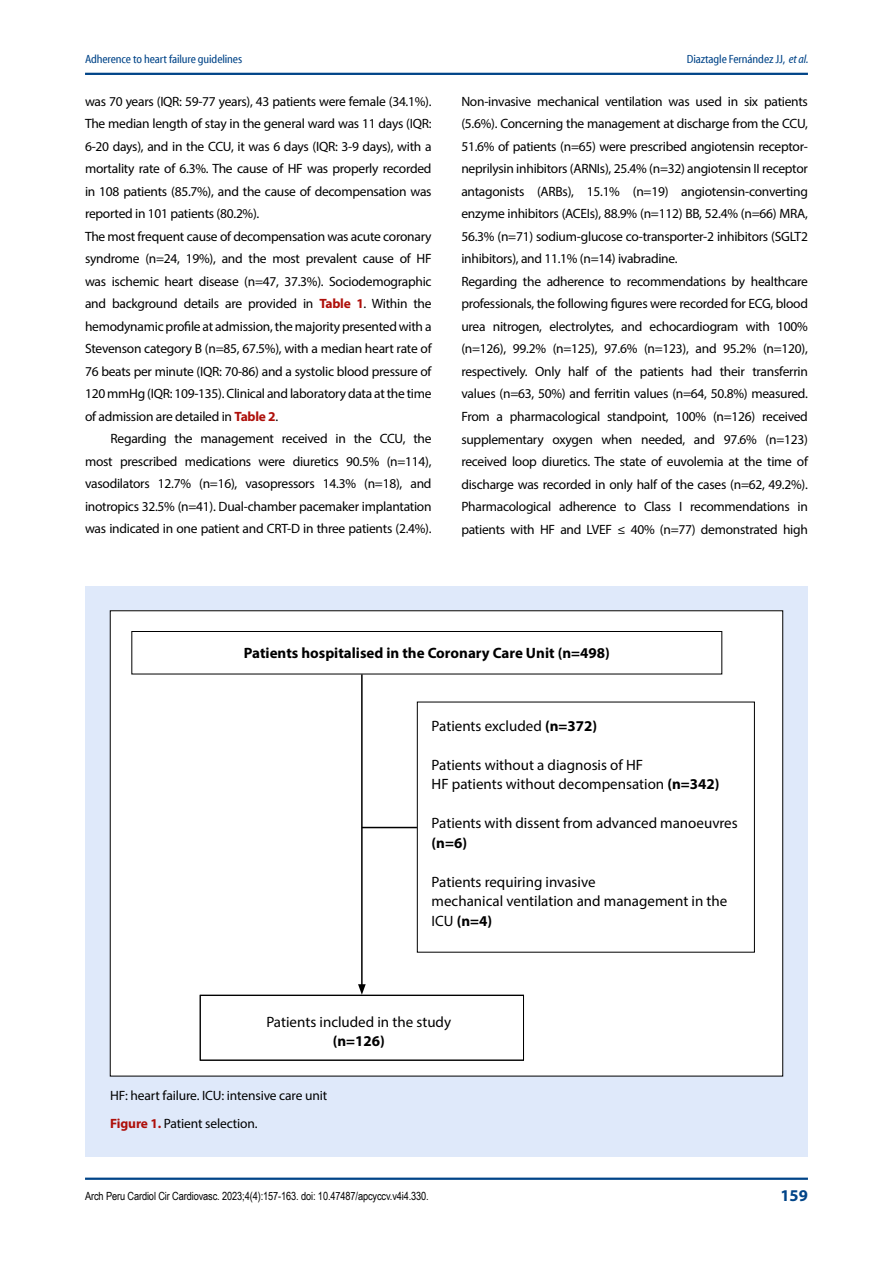
<style>
.page{position:relative;width:893px;height:1263px;background:#fff}
.page>*{position:absolute;margin:0;border:0;box-sizing:border-box;transform-origin:0 0}
.t1{font:700 16.5px "Myriad Pro";color:#048}
.t2{font:15px/19.5px "Myriad Pro";color:#000}
.t3{font:700 15px "Myriad Pro";color:#000}
.t4{font:13.5px/22.5px "Myriad Pro";letter-spacing:-.02em;color:#000}
.t5{font:12px "Myriad Cn Web";letter-spacing:-.01em;color:#048}
.t6{font:11.25px "Arial Narrow";letter-spacing:-.01em;color:#000}
.s1{font-family:"Myriad Cn It Web"}
.s2{font-weight:700;color:#ae0f0a}
.s3{font-weight:700}
</style>
<div class="page">
<hr style="left:85px;top:73px;width:723px;height:2px;background:#048">
<hr style="left:85px;top:1177px;width:723px;height:3px;background:#048">
<div style="left:85px;top:586px;width:723px;height:571px;background:#dfe9fa"></div>
<div style="left:110px;top:611px;width:673px;height:465px;background:#fff"></div>
<div style="left:131px;top:631px;width:591px;height:43px;border:1px solid #000"></div>
<div style="left:200px;top:995px;width:324px;height:65px;border:1px solid #000"></div>
<div style="left:417px;top:702px;width:338px;height:250px;border:1px solid #000"></div>
<hr style="left:361px;top:674px;width:2px;height:312px;background:#000">
<svg style="left:358px;top:984px;width:8px;height:11px"></svg>
<hr style="left:362px;top:827px;width:55px;height:1px;background:#000">
<p class="t5" style="left:85px;top:53px;width:159px">Adherence to heart failure guidelines</p>
<p class="t5" style="left:687px;top:53px;width:123px">Diaztagle Fernández JJ, <span class="s1">et al.</span></p>
<p class="t4" style="left:85px;top:90px;width:348px">was 70 years (IQR: 59-77 years), 43 patients were female (34.1%).<br>The median length of stay in the general ward was 11 days (IQR:<br>6-20 days), and in the CCU, it was 6 days (IQR: 3-9 days), with a mortality rate of 6.3%. The cause of HF was properly recorded in 108 patients (85.7%), and the cause of decompensation was reported in 101 patients (80.2%).<br>The most frequent cause of decompensation was acute coronary syndrome (n=24, 19%), and the most prevalent cause of HF was ischemic heart disease (n=47, 37.3%). Sociodemographic and background details are provided in <span class="s2">Table 1</span>. Within the hemodynamic profile at admission, the majority presented with a Stevenson category B (n=85, 67.5%), with a median heart rate of 76 beats per minute (IQR: 70-86) and a systolic blood pressure of 120 mmHg (IQR: 109-135). Clinical and laboratory data at the time of admission are detailed in <span class="s2">Table 2</span>.</p>
<p class="t4" style="left:85px;top:427px;width:348px;text-align:justify;text-indent:26px">Regarding the management received in the CCU, the most prescribed medications were diuretics 90.5% (n=114), vasodilators 12.7% (n=16), vasopressors 14.3% (n=18), and inotropics 32.5% (n=41). Dual-chamber pacemaker implantation was indicated in one patient and CRT-D in three patients (2.4%).</p>
<p class="t4" style="left:461px;top:90px;width:348px">Non-invasive mechanical ventilation was used in six patients (5.6%). Concerning the management at discharge from the CCU, 51.6% of patients (n=65) were prescribed angiotensin receptor&shy;neprilysin inhibitors (ARNIs), 25.4% (n=32) angiotensin II receptor antagonists (ARBs), 15.1% (n=19) angiotensin-converting enzyme inhibitors (ACEIs), 88.9% (n=112) BB, 52.4% (n=66) MRA, 56.3% (n=71) sodium-glucose co-transporter-2 inhibitors (SGLT2 inhibitors), and 11.1% (n=14) ivabradine.<br>Regarding the adherence to recommendations by healthcare professionals, the following figures were recorded for ECG, blood urea nitrogen, electrolytes, and echocardiogram with 100% (n=126), 99.2% (n=125), 97.6% (n=123), and 95.2% (n=120), respectively. Only half of the patients had their transferrin values (n=63, 50%) and ferritin values (n=64, 50.8%) measured.<br>From a pharmacological standpoint, 100% (n=126) received supplementary oxygen when needed, and 97.6% (n=123) received loop diuretics. The state of euvolemia at the time of discharge was recorded in only half of the cases (n=62, 49.2%).<br>Pharmacological adherence to Class I recommendations in patients with HF and LVEF ≤ 40% (n=77) demonstrated high</p>
<p class="t3" style="left:244px;top:643px;width:367px">Patients hospitalised in the Coronary Care Unit (n=498)</p>
<p class="t2" style="left:432px;top:716px;width:167px">Patients excluded <span class="s3">(n=372)</span></p>
<p class="t2" style="left:432px;top:755px;width:289px">Patients without a diagnosis of HF<br>HF patients without decompensation <span class="s3">(n=342)</span></p>
<p class="t2" style="left:432px;top:813px;width:308px">Patients with dissent from advanced manoeuvres</p>
<p class="t3" style="left:432px;top:833px;width:37px">(n=6)</p>
<p class="t2" style="left:432px;top:872px;width:297px">Patients requiring invasive<br>mechanical ventilation and management in the<br>ICU <span class="s3">(n=4)</span></p>
<p class="t2" style="left:266px;top:1012px;width:186px">Patients included in the study</p>
<p class="t3" style="left:333px;top:1031px;width:54px">(n=126)</p>
<p class="t4" style="left:110px;top:1081px;width:218px;line-height:28.7px">HF: heart failure. ICU: intensive care unit<br><span class="s2">Figure 1.</span> Patient selection.</p>
<p class="t6" style="left:85px;top:1188px;width:345px">Arch Peru Cardiol Cir Cardiovasc. 2023;4(4):157-163. doi: 10.47487/apcyccv.v4i4.330.</p>
<p class="t1" style="left:780px;top:1184px;width:29px">159</p>
</div>
